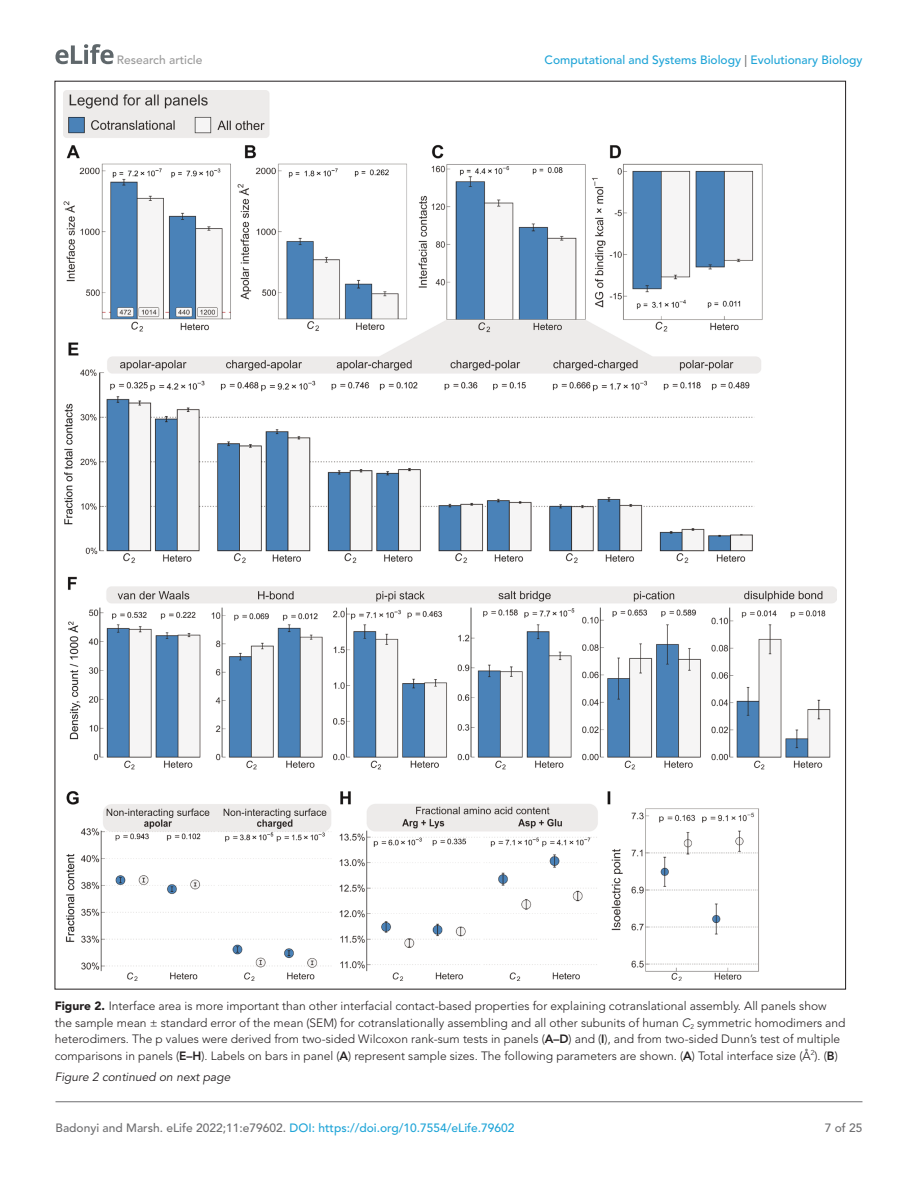
<style>
.page{position:relative;width:918px;height:1188px;background:#fff}
.page>*{position:absolute;margin:0;border:0;box-sizing:border-box;transform-origin:0 0}
.t1{font:300 12px/16.5px "Avenir LT Std";color:#231f20}
.t2{font:500 12px "Avenir LT Std";color:#1ea4d7}
.t3{font:italic 12px "Avenir LT Std";color:#231f20}
.t4{font:500 12px "Avenir LT Std";color:#9a9a9a}
.t5{font:500 12px "Avenir LT Std";color:#6e6e70}
.s1{color:#6e6e70}
.s2{font-weight:900}
.s3{font-style:italic}
.s4{font-weight:800}
</style>
<div class="page">
<svg style="left:55px;top:44px;width:59px;height:20px"></svg>
<hr style="left:56px;top:1101px;width:806px;height:1px;background:#6e6e70">
<img style="left:64px;top:90px;width:773px;height:890px">
<p class="t4" style="left:117px;top:53px;width:87px">Research article</p>
<p class="t2" style="left:545px;top:53px;width:319px">Computational and Systems Biology <span class="s1">|</span> Evolutionary Biology</p>
<p class="t1" style="left:55px;top:998px;width:792px"><span class="s2">Figure 2.</span> Interface area is more important than other interfacial contact-based properties for explaining cotranslational assembly. All panels show the sample mean ± standard error of the mean (SEM) for cotranslationally assembling and all other subunits of human <span class="s3">C</span><sub>2</sub> symmetric homodimers and heterodimers. The p values were derived from two-sided Wilcoxon rank-sum tests in panels (<span class="s4">A–D</span>) and (<span class="s4">I</span>), and from two-sided Dunn’s test of multiple comparisons in panels (<span class="s4">E–H</span>). Labels on bars in panel (<span class="s4">A</span>) represent sample sizes. The following parameters are shown. (<span class="s4">A</span>) Total interface size (Å<sup>2</sup>). (<span class="s4">B</span>)</p>
<p class="t3" style="left:55px;top:1070px;width:177px">Figure 2 continued on next page</p>
<p class="t2" style="left:56px;top:1121px;width:461px"><span class="s1">Badonyi and Marsh. eLife 2022;11:e79602.</span> DOI: https://doi.org/10.7554/eLife.79602</p>
<p class="t5" style="left:825px;top:1121px;width:39px">7 of 25</p>
</div>
